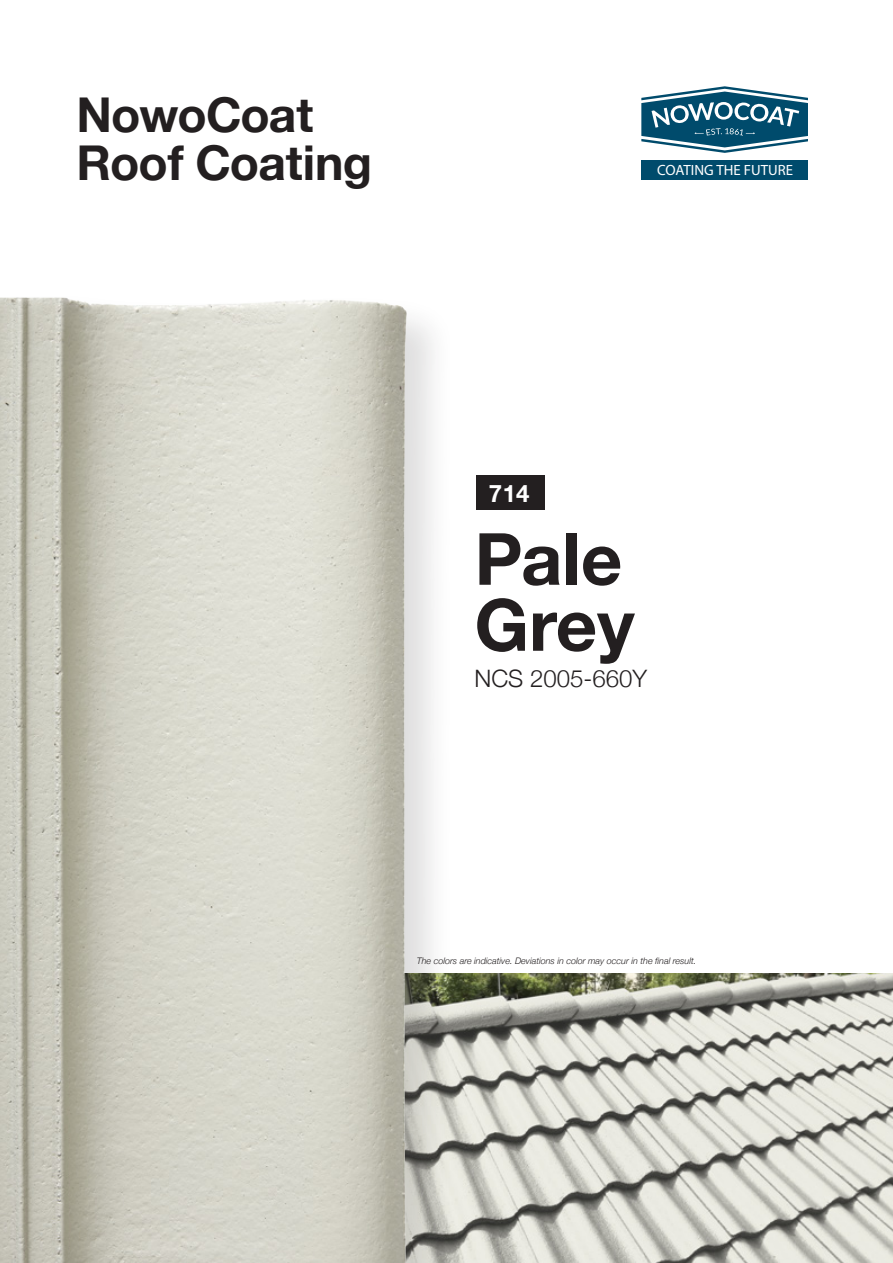
<style>
.page{position:relative;width:893px;height:1263px;background:#fff}
.page>*{position:absolute;margin:0;border:0;box-sizing:border-box;transform-origin:0 0}
.t1{font:700 72px/66px "Helvetica Neue";color:#231f20}
.t2{font:700 48px/48px "Helvetica Neue";letter-spacing:-.02em;color:#231f20}
.t3{font:300 24px "Helvetica Neue";color:#231f20}
.t4{font:700 24px "Helvetica Neue";color:#fff}
.t5{font:14.85px "Myriad Pro";color:#fff}
.t6{font:italic 300 9px "Helvetica Neue";color:#231f20}
</style>
<div class="page">
<svg style="left:641px;top:86px;width:167px;height:67px"></svg>
<div style="left:641px;top:160px;width:167px;height:20px;background:#004b6c"></div>
<img style="left:456px;top:973px;width:437px;height:290px">
<div style="left:477px;top:476px;width:68px;height:34px;background:#231f20"></div>
<div style="left:0;top:290px;width:456px;height:973px;background:#231f20;opacity:.15"></div>
<img style="left:0;top:298px;width:407px;height:965px">
<h2 class="t2" style="left:77px;top:92px;width:297px">NowoCoat<br>Roof Coating</h2>
<h3 class="t5" style="left:657px;top:161px;width:137px">COATING THE FUTURE</h3>
<p class="t4" style="left:489px;top:474px;width:42px">714</p>
<p class="t1" style="left:474px;top:528px;width:162px">Pale<br>Grey</p>
<p class="t3" style="left:474px;top:659px;width:174px">NCS 2005-660Y</p>
<p class="t6" style="left:417px;top:954px;width:281px">The colors are indicative. Deviations in color may occur in the final result.</p>
</div>
